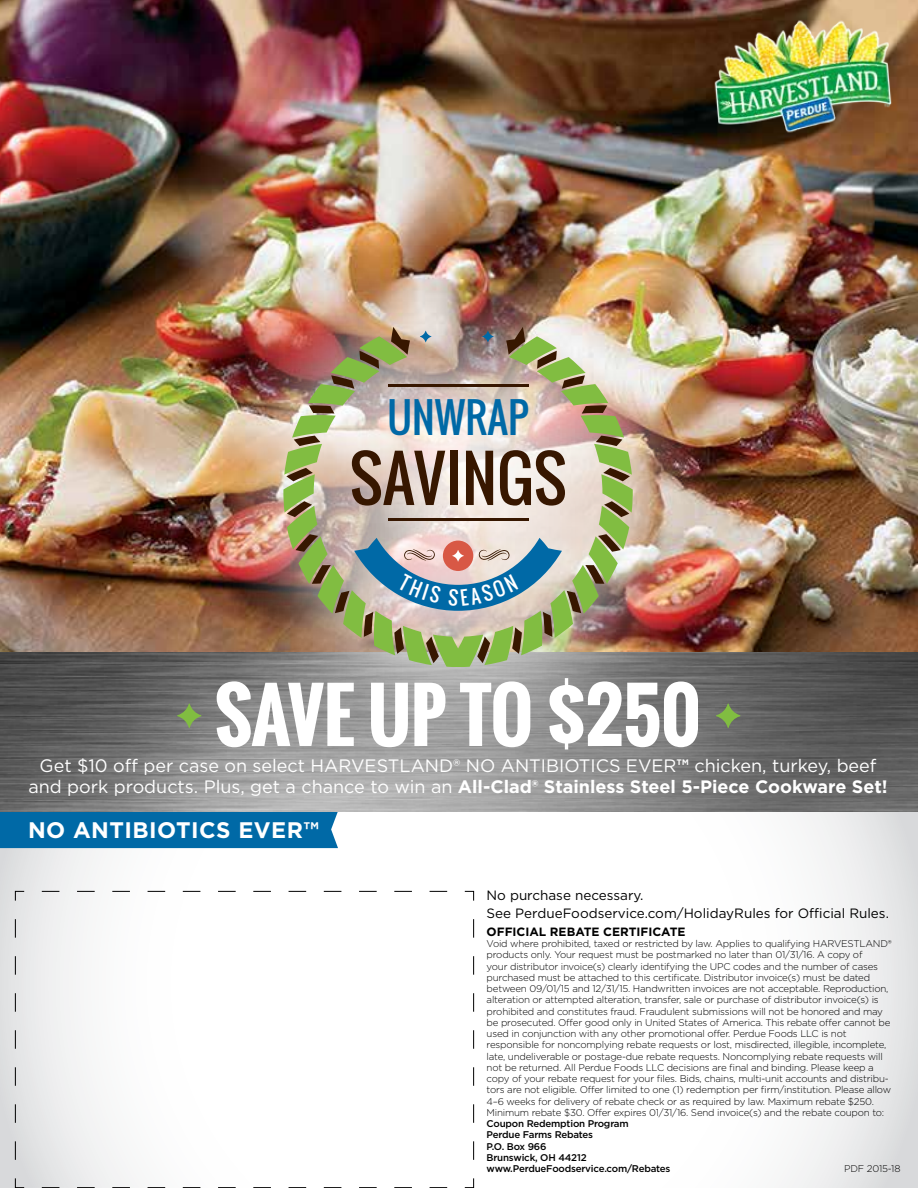
<style>
.page{position:relative;width:918px;height:1188px;background:#fff}
.page>*{position:absolute;margin:0;border:0;box-sizing:border-box;transform-origin:0 0}
.t1{font:700 72px "Oswald";letter-spacing:-.01em;color:#fff}
.t2{font:62.1px "Oswald";color:#371700}
.t3{font:40.35px "Oswald";color:#0069a6}
.t4{font:700 22.5px "Gotham";letter-spacing:.02em;color:#fff}
.t5{font:18px/20.2px "Gotham";color:#fff;text-align:center}
.t6{font:13.5px/17.2px "Gotham";color:#000}
.t7{font:700 12px "Gotham";color:#000}
.t8{font:300 9.75px/11.2px "Gotham";letter-spacing:-.02em;color:#000}
.t9{font:500 9.75px/11.2px "Gotham";letter-spacing:-.02em;color:#000}
.s1{font-weight:700}
</style>
<div class="page">
<svg style="left:0;top:811px;width:918px;height:377px"></svg>
<img style="left:0;top:0;width:918px;height:652px">
<div style="left:0;top:811px;width:338px;height:37px;background:#0069a6"></div>
<svg style="left:0;top:652px;width:918px;height:159px;background:#757575"></svg>
<svg style="left:177px;top:704px;width:20px;height:24px"></svg>
<svg style="left:719px;top:704px;width:21px;height:24px"></svg>
<img style="left:197px;top:246px;width:522px;height:507px">
<svg style="left:15px;top:891px;width:459px;height:297px"></svg>
<img style="left:705px;top:14px;width:198px;height:126px">
<img style="left:283px;top:327px;width:350px;height:340px">
<h3 class="t3" style="left:388px;top:387px;width:143px">UNWRAP</h3>
<h2 class="t2" style="left:349px;top:432px;width:219px">SAVINGS</h2>
<h1 class="t1" style="left:215px;top:661px;width:487px">SAVE UP TO $250</h1>
<h3 class="t5" style="left:28px;top:755px;width:861px">Get $10 off per case on select HARVESTLAND® NO ANTIBIOTICS EVER<span class="s1">™</span> chicken, turkey, beef and pork products. Plus, get a chance to win an <span class="s1">All-Clad® Stainless Steel 5-Piece Cookware Set!</span></h3>
<h3 class="t4" style="left:28px;top:815px;width:292px">NO ANTIBIOTICS EVER™</h3>
<h3 class="t6" style="left:487px;top:887px;width:404px">No purchase necessary.<br>See PerdueFoodservice.com/HolidayRules for Official Rules.</h3>
<p class="t7" style="left:487px;top:924px;width:200px">OFFICIAL REBATE CERTIFICATE</p>
<p class="t8" style="left:487px;top:938px;width:407px">Void where prohibited, taxed or restricted by law. Applies to qualifying HARVESTLAND® products only. Your request must be postmarked no later than 01/31/16. A copy of<br>your distributor invoice(s) clearly identifying the UPC codes and the number of cases purchased must be attached to this certificate. Distributor invoice(s) must be dated between 09/01/15 and 12/31/15. Handwritten invoices are not acceptable. Reproduction, alteration or attempted alteration, transfer, sale or purchase of distributor invoice(s) is prohibited and constitutes fraud. Fraudulent submissions will not be honored and may be prosecuted. Offer good only in United States of America. This rebate offer cannot be used in conjunction with any other promotional offer. Perdue Foods LLC is not responsible for noncomplying rebate requests or lost, misdirected, illegible, incomplete, late, undeliverable or postage-due rebate requests. Noncomplying rebate requests will not be returned. All Perdue Foods LLC decisions are final and binding. Please keep a copy of your rebate request for your files. Bids, chains, multi-unit accounts and distribu&shy;tors are not eligible. Offer limited to one (1) redemption per firm/institution. Please allow 4–6 weeks for delivery of rebate check or as required by law. Maximum rebate $250.<br>Minimum rebate $30. Offer expires 01/31/16. Send invoice(s) and the rebate coupon to:</p>
<p class="t9" style="left:487px;top:1118px;width:185px">Coupon Redemption Program<br>Perdue Farms Rebates<br>P.O. Box 966<br>Brunswick, OH 44212 www.PerdueFoodservice.com/Rebates</p>
<p class="t8" style="left:844px;top:1163px;width:58px">PDF 2015-18</p>
</div>
